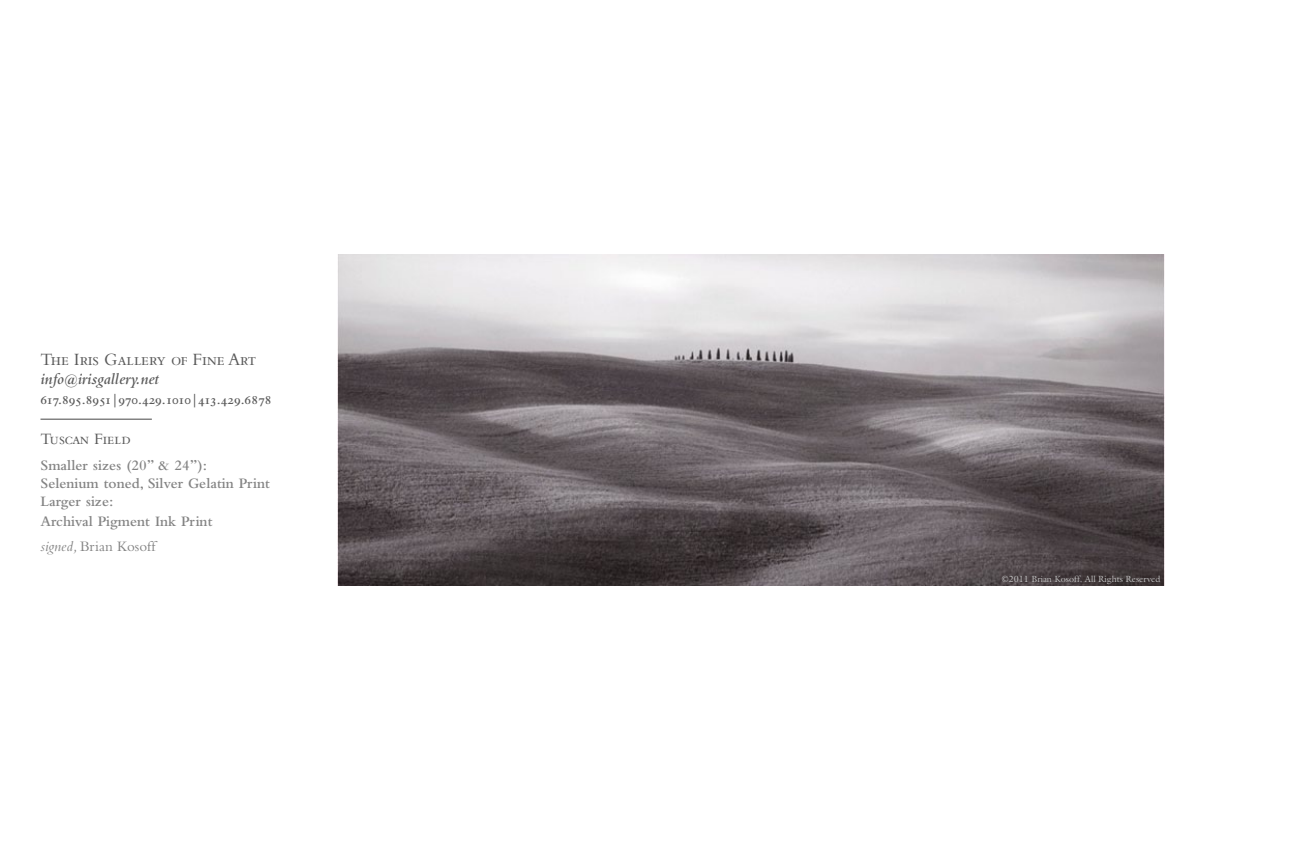
<style>
.page{position:relative;width:1296px;height:857px;background:#fff}
.page>*{position:absolute;margin:0;border:0;box-sizing:border-box;transform-origin:0 0}
.t1{font:18px "Bembo SC";color:#5a5a5a}
.t2{font:italic 600 16.5px "Bembo";color:#5a5a5a}
.t3{font:16.5px "Bembo SC";color:#5a5a5a}
.t4{font:600 15px/18px "Bembo";color:#838383}
.t5{font:13.5px "Bembo Semibold Os F";color:#5a5a5a}
.t6{font:9px "Galliard";color:#c0c0c0}
.s1{font-weight:400;font-style:italic}
.s2{font-weight:400}
</style>
<div class="page">
<hr style="left:40px;top:418px;width:112px;height:1px;background:#5a5a5a">
<img style="left:338px;top:254px;width:827px;height:331px">
<p class="t1" style="left:40px;top:349px;width:217px">The Iris Gallery of Fine Art</p>
<p class="t2" style="left:40px;top:370px;width:120px">info@irisgallery.net</p>
<p class="t5" style="left:40px;top:392px;width:232px">617.895.8951|970.429.1010|413.429.6878</p>
<p class="t3" style="left:40px;top:430px;width:92px">Tuscan Field</p>
<p class="t4" style="left:40px;top:456px;width:231px">Smaller sizes (20” &amp; 24”):<br>Selenium toned, Silver Gelatin Print<br>Larger size:</p>
<p class="t4" style="left:40px;top:508px;width:173px;line-height:25.5px">Archival Pigment Ink Print <span class="s1">signed,</span> <span class="s2">Brian Kosoff</span></p>
<p class="t6" style="left:1002px;top:573px;width:160px">©2011 Brian Kosoff. All Rights Reserved</p>
</div>
